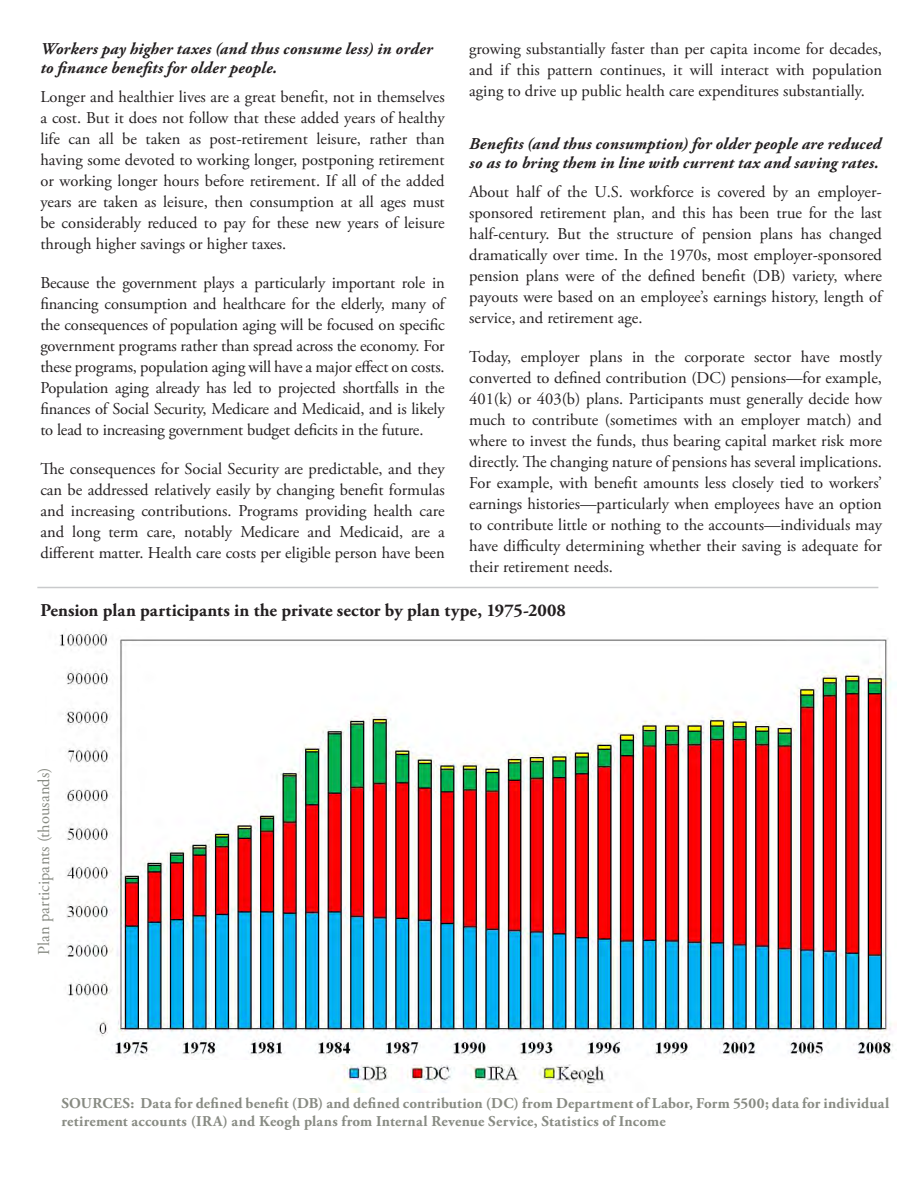
<style>
.page{position:relative;width:918px;height:1188px;background:#fff}
.page>*{position:absolute;margin:0;border:0;box-sizing:border-box;transform-origin:0 0}
.HeadA{font:700 18px "Adobe Garamond Pro";letter-spacing:.005em;color:#231f20}
.Body{font:16.5px/21px "Adobe Garamond Pro";color:#231f20;text-align:justify}
.HeadB{font:italic 700 16.5px/19.5px "Adobe Garamond Pro";letter-spacing:.01em;color:#231f20}
.t1{font:16.5px "Adobe Garamond Pro";letter-spacing:.005em;color:#888b83}
.t2{font:700 15px/18px "Adobe Garamond Pro";letter-spacing:.015em;color:#888b83}
</style>
<div class="page">
<img style="left:59px;top:632px;width:837px;height:428px">
<hr style="left:37px;top:587px;width:841px;height:1px;background:#c9cacc">
<img style="left:343px;top:1064px;width:263px;height:29px">
<p class="HeadB" style="left:40px;top:39px;width:394px">Workers pay higher taxes (and thus consume less) in order to finance benefits for older people.</p>
<p class="Body" style="left:40px;top:87px;width:406px">Longer and healthier lives are a great benefit, not in themselves a cost. But it does not follow that these added years of healthy life can all be taken as post-retirement leisure, rather than having some devoted to working longer, postponing retirement or working longer hours before retirement. If all of the added years are taken as leisure, then consumption at all ages must be considerably reduced to pay for these new years of leisure through higher savings or higher taxes.</p>
<p class="Body" style="left:40px;top:273px;width:406px">Because the government plays a particularly important role in financing consumption and healthcare for the elderly, many of the consequences of population aging will be focused on specific government programs rather than spread across the economy. For these programs, population aging will have a major effect on costs.<br>Population aging already has led to projected shortfalls in the finances of Social Security, Medicare and Medicaid, and is likely to lead to increasing government budget deficits in the future.</p>
<p class="Body" style="left:40px;top:459px;width:406px">The consequences for Social Security are predictable, and they can be addressed relatively easily by changing benefit formulas and increasing contributions. Programs providing health care and long term care, notably Medicare and Medicaid, are a different matter. Health care costs per eligible person have been</p>
<p class="Body" style="left:469px;top:39px;width:414px">growing substantially faster than per capita income for decades, and if this pattern continues, it will interact with population aging to drive up public health care expenditures substantially.</p>
<p class="HeadB" style="left:469px;top:134px;width:414px">Benefits (and thus consumption) for older people are reduced so as to bring them in line with current tax and saving rates.</p>
<p class="Body" style="left:469px;top:181px;width:414px">About half of the U.S. workforce is covered by an employer&shy;sponsored retirement plan, and this has been true for the last half-century. But the structure of pension plans has changed dramatically over time. In the 1970s, most employer-sponsored pension plans were of the defined benefit (DB) variety, where payouts were based on an employee’s earnings history, length of service, and retirement age.</p>
<p class="Body" style="left:469px;top:346px;width:414px">Today, employer plans in the corporate sector have mostly converted to defined contribution (DC) pensions—for example, 401(k) or 403(b) plans. Participants must generally decide how much to contribute (sometimes with an employer match) and where to invest the funds, thus bearing capital market risk more directly. The changing nature of pensions has several implications.<br>For example, with benefit amounts less closely tied to workers’ earnings histories—particularly when employees have an option to contribute little or nothing to the accounts—individuals may have difficulty determining whether their saving is adequate for their retirement needs.</p>
<p class="HeadA" style="left:40px;top:600px;width:527px">Pension plan participants in the private sector by plan type, 1975-2008</p>
<p class="t1" style="left:34px;top:955px;width:189px;rotate:-90deg">Plan participants (thousands)</p>
<p class="t2" style="left:61px;top:1094px;width:829px">SOURCES: Data for defined benefit (DB) and defined contribution (DC) from Department of Labor, Form 5500; data for individual retirement accounts (IRA) and Keogh plans from Internal Revenue Service, Statistics of Income</p>
</div>
